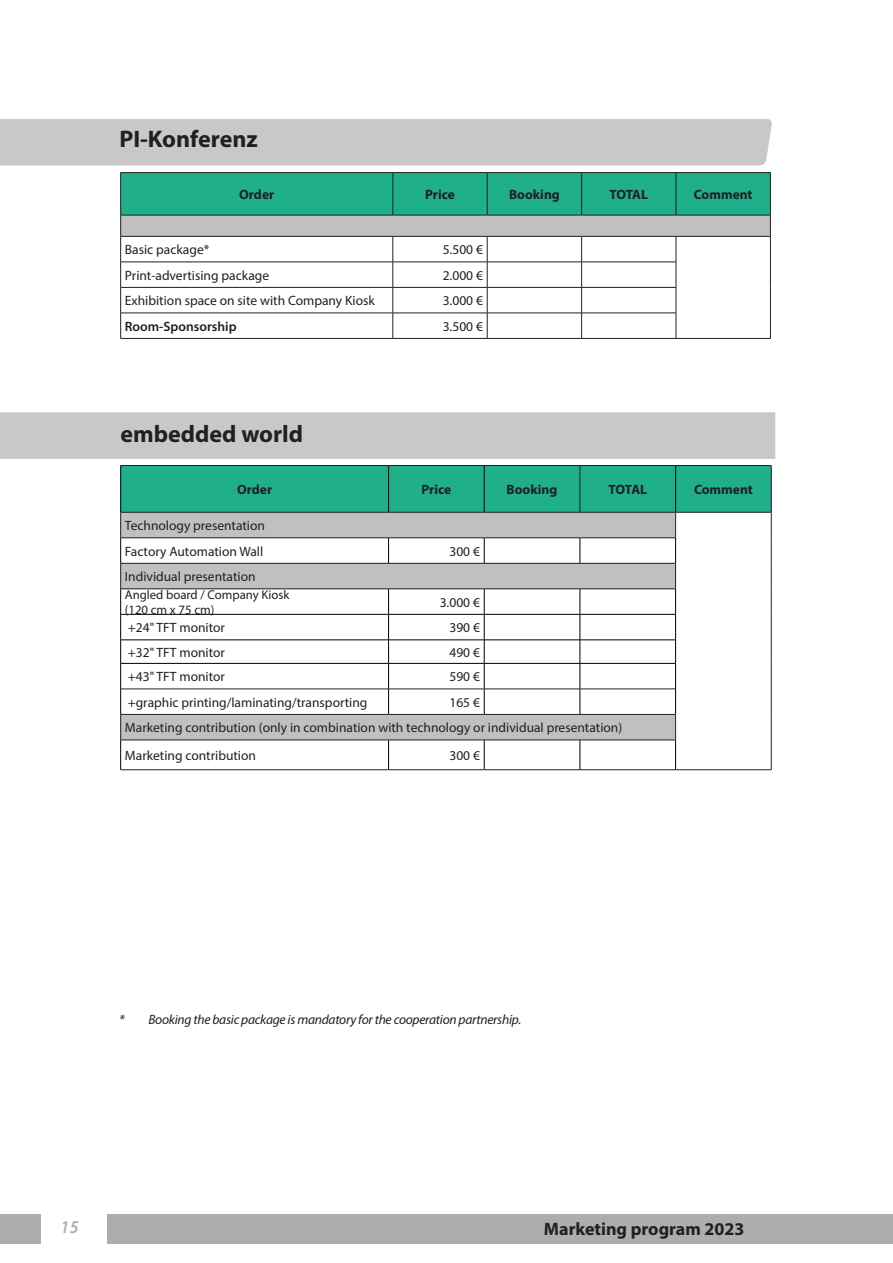
<style>
.page{position:relative;width:893px;height:1263px;background:#fff}
.page>*{position:absolute;margin:0;border:0;box-sizing:border-box;transform-origin:0 0}
.t1{font:700 24px "Myriad Pro";color:#231f20}
.t2{font:700 18px "Myriad Pro";color:#231f20}
.t3{font:italic 600 18px "Myriad Pro";color:#adadad;scale:.95 1}
.t4{font:13.5px "Myriad Pro";color:#231f20}
.t5{font:italic 13.5px "Myriad Pro";letter-spacing:-.02em;color:#231f20}
.t6{font:700 13.5px "Myriad Pro";color:#231f20}
.t7{font:600 13.5px "Myriad Pro";color:#231f20}
.t8{font:12.75px "Myriad Pro";color:#231f20}
</style>
<div class="page">
<div style="left:0;top:1214px;width:41px;height:30px;background:#adadad"></div>
<div style="left:107px;top:1214px;width:786px;height:30px;background:#adadad"></div>
<div style="left:0;top:412px;width:775px;height:47px;background:#c7c8ca"></div>
<hr style="left:120px;top:769px;width:269px;height:1px;background:#231f20">
<hr style="left:389px;top:769px;width:95px;height:1px;background:#231f20">
<hr style="left:484px;top:769px;width:96px;height:1px;background:#231f20">
<hr style="left:580px;top:769px;width:96px;height:1px;background:#231f20">
<hr style="left:676px;top:769px;width:95px;height:1px;background:#231f20">
<svg style="left:120px;top:465px;width:652px;height:304px"></svg>
<div style="left:0;top:119px;width:772px;height:47px;background:#c7c8ca"></div>
<svg style="left:120px;top:173px;width:651px;height:165px"></svg>
<hr style="left:120px;top:172px;width:273px;height:1px;background:#231f20">
<hr style="left:393px;top:172px;width:94px;height:1px;background:#231f20">
<hr style="left:487px;top:172px;width:95px;height:1px;background:#231f20">
<hr style="left:582px;top:172px;width:94px;height:1px;background:#231f20">
<hr style="left:676px;top:172px;width:95px;height:1px;background:#231f20">
<hr style="left:120px;top:215px;width:273px;height:1px;background:#231f20">
<hr style="left:393px;top:215px;width:94px;height:1px;background:#231f20">
<hr style="left:487px;top:215px;width:95px;height:1px;background:#231f20">
<hr style="left:582px;top:215px;width:94px;height:1px;background:#231f20">
<hr style="left:676px;top:215px;width:95px;height:1px;background:#231f20">
<hr style="left:120px;top:236px;width:273px;height:1px;background:#231f20">
<hr style="left:393px;top:236px;width:94px;height:1px;background:#231f20">
<hr style="left:487px;top:236px;width:95px;height:1px;background:#231f20">
<hr style="left:582px;top:236px;width:94px;height:1px;background:#231f20">
<hr style="left:676px;top:236px;width:95px;height:1px;background:#231f20">
<hr style="left:120px;top:262px;width:273px;height:1px;background:#231f20">
<hr style="left:393px;top:262px;width:94px;height:1px;background:#231f20">
<hr style="left:487px;top:262px;width:95px;height:1px;background:#231f20">
<hr style="left:582px;top:262px;width:94px;height:1px;background:#231f20">
<hr style="left:120px;top:287px;width:273px;height:1px;background:#231f20">
<hr style="left:393px;top:287px;width:94px;height:1px;background:#231f20">
<hr style="left:487px;top:287px;width:95px;height:1px;background:#231f20">
<hr style="left:582px;top:287px;width:94px;height:1px;background:#231f20">
<hr style="left:120px;top:313px;width:273px;height:1px;background:#231f20">
<hr style="left:393px;top:313px;width:94px;height:1px;background:#231f20">
<hr style="left:487px;top:313px;width:95px;height:1px;background:#231f20">
<hr style="left:582px;top:313px;width:94px;height:1px;background:#231f20">
<hr style="left:120px;top:338px;width:273px;height:1px;background:#231f20">
<hr style="left:393px;top:338px;width:94px;height:1px;background:#231f20">
<hr style="left:487px;top:338px;width:95px;height:1px;background:#231f20">
<hr style="left:582px;top:338px;width:94px;height:1px;background:#231f20">
<hr style="left:676px;top:338px;width:95px;height:1px;background:#231f20">
<p class="t1" style="left:119px;top:123px;width:140px">PI-Konferenz</p>
<p class="t6" style="left:239px;top:186px;width:37px">Order</p>
<p class="t6" style="left:425px;top:186px;width:31px">Price</p>
<p class="t6" style="left:509px;top:186px;width:52px">Booking</p>
<p class="t6" style="left:610px;top:186px;width:40px">TOTAL</p>
<p class="t6" style="left:694px;top:186px;width:60px">Comment</p>
<p class="t4" style="left:125px;top:241px;width:86px">Basic package*</p>
<p class="t4" style="left:443px;top:241px;width:42px">5.500 €</p>
<p class="t4" style="left:125px;top:267px;width:146px">Print-advertising package</p>
<p class="t4" style="left:443px;top:267px;width:42px">2.000 €</p>
<p class="t4" style="left:125px;top:292px;width:251px">Exhibition space on site with Company Kiosk</p>
<p class="t4" style="left:443px;top:292px;width:42px">3.000 €</p>
<p class="t7" style="left:125px;top:318px;width:113px">Room-Sponsorship</p>
<p class="t4" style="left:443px;top:318px;width:42px">3.500 €</p>
<p class="t1" style="left:120px;top:418px;width:184px">embedded world</p>
<p class="t6" style="left:237px;top:481px;width:37px">Order</p>
<p class="t6" style="left:422px;top:481px;width:31px">Price</p>
<p class="t6" style="left:507px;top:481px;width:52px">Booking</p>
<p class="t6" style="left:609px;top:481px;width:40px">TOTAL</p>
<p class="t6" style="left:694px;top:481px;width:60px">Comment</p>
<p class="t4" style="left:125px;top:517px;width:142px">Technology presentation</p>
<p class="t4" style="left:125px;top:543px;width:140px">Factory Automation Wall</p>
<p class="t4" style="left:449px;top:543px;width:32px">300 €</p>
<p class="t4" style="left:125px;top:568px;width:132px">Individual presentation</p>
<p class="t8" style="left:125px;top:587px;width:166px">Angled board / Company Kiosk</p>
<p class="t8" style="left:125px;top:602px;width:91px">(120 cm x 75 cm)</p>
<p class="t4" style="left:440px;top:594px;width:42px">3.000 €</p>
<p class="t4" style="left:128px;top:619px;width:99px">+24" TFT monitor</p>
<p class="t4" style="left:449px;top:619px;width:32px">390 €</p>
<p class="t4" style="left:128px;top:644px;width:99px">+32" TFT monitor</p>
<p class="t4" style="left:449px;top:644px;width:32px">490 €</p>
<p class="t4" style="left:128px;top:668px;width:99px">+43" TFT monitor</p>
<p class="t4" style="left:449px;top:668px;width:32px">590 €</p>
<p class="t4" style="left:128px;top:694px;width:241px">+graphic printing/laminating/transporting</p>
<p class="t4" style="left:449px;top:694px;width:32px">165 €</p>
<p class="t4" style="left:125px;top:719px;width:499px">Marketing contribution (only in combination with technology or individual presentation)</p>
<p class="t4" style="left:125px;top:747px;width:133px">Marketing contribution</p>
<p class="t4" style="left:449px;top:747px;width:32px">300 €</p>
<p class="t5" style="left:119px;top:1011px;width:404px">* Booking the basic package is mandatory for the cooperation partnership.</p>
<h2 class="t3" style="left:61px;top:1215px;width:21px">15</h2>
<h2 class="t2" style="left:544px;top:1217px;width:202px">Marketing program 2023</h2>
</div>
